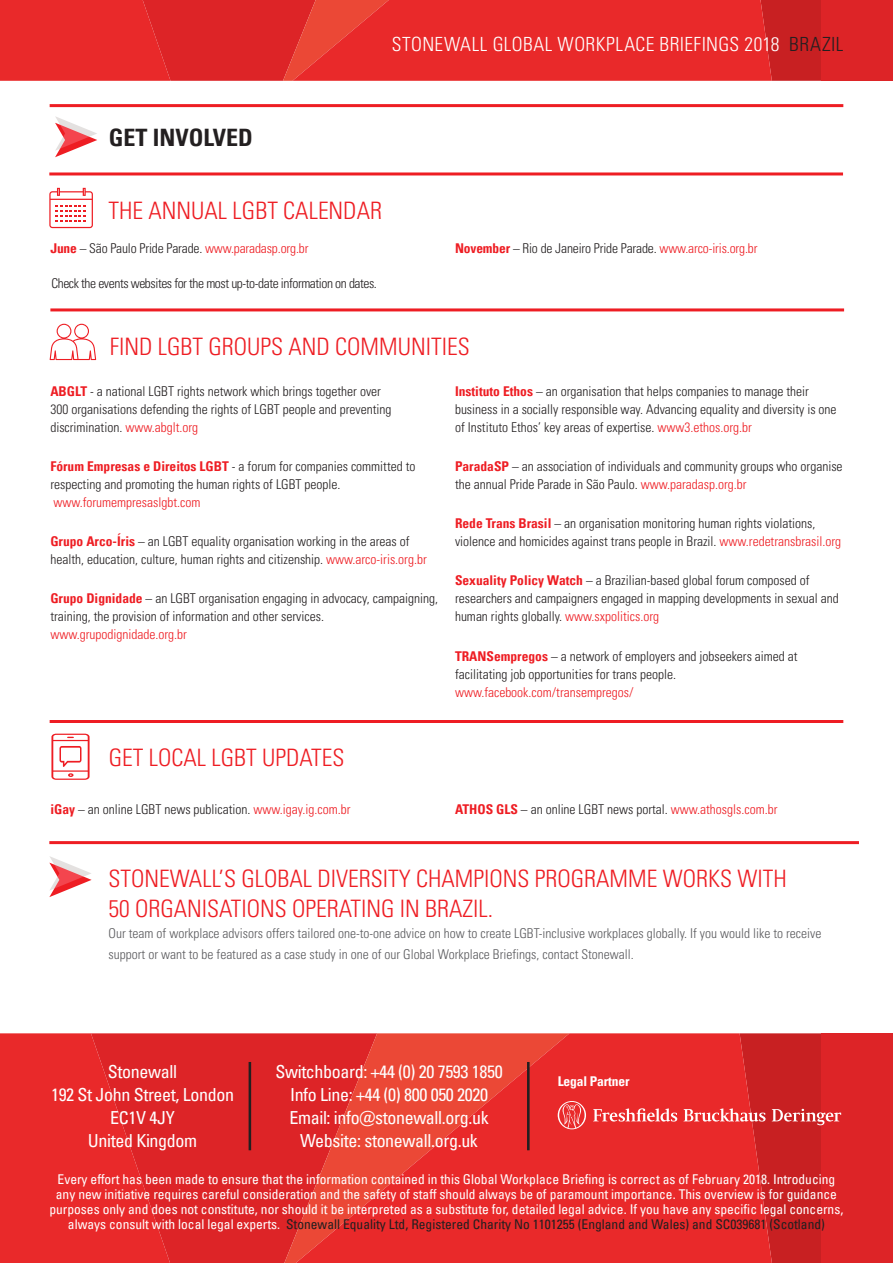
<style>
.page{position:relative;width:893px;height:1263px;background:#fff}
.page>*{position:absolute;margin:0;border:0;box-sizing:border-box;transform-origin:0 0}
.t1{font:300 condensed 24px/30px "Univers LT Pro";color:#ee1d23}
.t2{font:700 condensed 24px "Univers LT Pro";color:#231f20}
.t3{font:300 condensed 19.5px "Univers LT Pro";letter-spacing:.02em;color:#fff}
.t4{font:condensed 18px/23.2px "Univers LT Pro";letter-spacing:-.02em;color:#fff;text-align:center}
.t5{font:300 condensed 13.5px/18px "Univers LT Pro";color:#231f20}
.t6{font:condensed 13.5px/15px "Univers LT Pro";color:#fff;text-align:center}
.t7{font:300 condensed 13.5px/21px "Univers LT Pro";color:#5c5c5f}
.t8{font:300 condensed 13.5px "Univers LT Pro";color:#ee1d23}
.t9{font:300 condensed 13.5px "Univers LT Pro";letter-spacing:-.03em;color:#231f20}
.t10{font:700 condensed 13.5px "Univers LT Pro";letter-spacing:-.01em;color:#fff}
.s1{color:#231f20}
.s2{font-weight:700;color:#ee1d23}
.s3{color:#ee1d23}
</style>
<div class="page">
<hr style="left:50px;top:308px;width:794px;height:3px;background:#ee1d23">
<hr style="left:50px;top:720px;width:793px;height:3px;background:#ee1d23">
<hr style="left:50px;top:104px;width:793px;height:3px;background:#ee1d23">
<svg style="left:55px;top:116px;width:42px;height:41px"></svg>
<hr style="left:49px;top:172px;width:794px;height:3px;background:#ee1d23">
<hr style="left:49px;top:841px;width:810px;height:3px;background:#ee1d23">
<svg style="left:49px;top:856px;width:43px;height:41px"></svg>
<svg style="left:0;top:0;width:821px;height:81px;background:#e4292a"></svg>
<div style="left:821px;top:0;width:72px;height:81px;background:#dd2427"></div>
<div style="left:170px;top:1033px;width:114px;height:230px;background:#dd2427"></div>
<svg style="left:284px;top:1033px;width:12px;height:230px;background:#dd2628"></svg>
<svg style="left:296px;top:1033px;width:387px;height:230px;background:#e8312d"></svg>
<svg style="left:0;top:1033px;width:170px;height:230px;background:#e62829"></svg>
<hr style="left:527px;top:1062px;width:3px;height:88px;background:#231f20">
<hr style="left:249px;top:1062px;width:2px;height:88px;background:#231f20">
<svg style="left:683px;top:1033px;width:210px;height:230px;background:#db282a"></svg>
<svg style="left:593px;top:1108px;width:84px;height:13px"></svg>
<svg style="left:558px;top:1101px;width:28px;height:28px"></svg>
<svg style="left:49px;top:188px;width:44px;height:40px"></svg>
<svg style="left:50px;top:324px;width:46px;height:36px"></svg>
<svg style="left:51px;top:734px;width:39px;height:46px"></svg>
<h2 class="t3" style="left:392px;top:31px;width:453px">STONEWALL GLOBAL WORKPLACE BRIEFINGS 2018 <span class="s1">BRAZIL</span></h2>
<h1 class="t2" style="left:109px;top:123px;width:145px">GET INVOLVED</h1>
<h1 class="t1" style="left:109px;top:194px;width:275px">THE ANNUAL LGBT CALENDAR</h1>
<p class="t5" style="left:50px;top:238px;width:260px"><span class="s2">June</span> – São Paulo Pride Parade. <span class="s3">www.paradasp.org.br</span></p>
<p class="t9" style="left:51px;top:274px;width:327px">Check the events websites for the most up-to-date information on dates.</p>
<p class="t5" style="left:455px;top:238px;width:304px"><span class="s2">November</span> – Rio de Janeiro Pride Parade. <span class="s3">www.arco-iris.org.br</span></p>
<h1 class="t1" style="left:110px;top:330px;width:362px">FIND LGBT GROUPS AND COMMUNITIES</h1>
<p class="t5" style="left:50px;top:381px;width:343px"><span class="s2">ABGLT</span> - a national LGBT rights network which brings together over<br>300 organisations defending the rights of LGBT people and preventing discrimination. <span class="s3">www.abglt.org</span></p>
<p class="t5" style="left:50px;top:456px;width:367px"><span class="s2">Fórum Empresas e Direitos LGBT</span> - a forum for companies committed to respecting and promoting the human rights of LGBT people.</p>
<p class="t8" style="left:53px;top:493px;width:149px">www.forumempresaslgbt.com</p>
<p class="t5" style="left:50px;top:532px;width:378px"><span class="s2">Grupo Arco-Íris</span> – an LGBT equality organisation working in the areas of health, education, culture, human rights and citizenship. <span class="s3">www.arco-iris.org.br</span></p>
<p class="t5" style="left:50px;top:589px;width:389px"><span class="s2">Grupo Dignidade</span> – an LGBT organisation engaging in advocacy, campaigning, training, the provision of information and other services.</p>
<p class="t8" style="left:50px;top:625px;width:138px">www.grupodignidade.org.br</p>
<p class="t5" style="left:455px;top:381px;width:383px"><span class="s2">Instituto Ethos</span> – an organisation that helps companies to manage their business in a socially responsible way. Advancing equality and diversity is one of Instituto Ethos’ key areas of expertise. <span class="s3">www3.ethos.org.br</span></p>
<p class="t5" style="left:455px;top:456px;width:389px"><span class="s2">ParadaSP</span> – an association of individuals and community groups who organise the annual Pride Parade in São Paulo. <span class="s3">www.paradasp.org.br</span></p>
<p class="t5" style="left:455px;top:514px;width:388px"><span class="s2">Rede Trans Brasil</span> – an organisation monitoring human rights violations, violence and homicides against trans people in Brazil. <span class="s3">www.redetransbrasil.org</span></p>
<p class="t5" style="left:455px;top:571px;width:385px"><span class="s2">Sexuality Policy Watch</span> – a Brazilian-based global forum composed of researchers and campaigners engaged in mapping developments in sexual and human rights globally. <span class="s3">www.sxpolitics.org</span></p>
<p class="t5" style="left:455px;top:646px;width:344px"><span class="s2">TRANSempregos</span> – a network of employers and jobseekers aimed at facilitating job opportunities for trans people.</p>
<p class="t8" style="left:455px;top:683px;width:180px">www.facebook.com/transempregos/</p>
<h1 class="t1" style="left:109px;top:741px;width:237px">GET LOCAL LGBT UPDATES</h1>
<p class="t5" style="left:50px;top:799px;width:302px"><span class="s2">iGay</span> – an online LGBT news publication. <span class="s3">www.igay.ig.com.br</span></p>
<p class="t5" style="left:455px;top:799px;width:324px"><span class="s2">ATHOS GLS</span> – an online LGBT news portal. <span class="s3">www.athosgls.com.br</span></p>
<h1 class="t1" style="left:109px;top:863px;width:680px">STONEWALL’S GLOBAL DIVERSITY CHAMPIONS PROGRAMME WORKS WITH<br>50 ORGANISATIONS OPERATING IN BRAZIL.</h1>
<p class="t7" style="left:109px;top:922px;width:714px">Our team of workplace advisors offers tailored one-to-one advice on how to create LGBT-inclusive workplaces globally. If you would like to receive support or want to be featured as a case study in one of our Global Workplace Briefings, contact Stonewall.</p>
<h3 class="t4" style="left:275px;top:1059px;width:229px">Switchboard: +44 (0) 20 7593 1850<br>Info Line: +44 (0) 800 050 2020<br>Email: info@stonewall.org.uk<br>Website: stonewall.org.uk</h3>
<h3 class="t4" style="left:51px;top:1059px;width:184px">Stonewall<br>192 St John Street, London<br>EC1V 4JY<br>United Kingdom</h3>
<p class="t10" style="left:558px;top:1072px;width:73px">Legal Partner</p>
<p class="t6" style="left:49px;top:1171px;width:795px">Every effort has been made to ensure that the information contained in this Global Workplace Briefing is correct as of February 2018. Introducing any new initiative requires careful consideration and the safety of staff should always be of paramount importance. This overview is for guidance purposes only and does not constitute, nor should it be interpreted as a substitute for, detailed legal advice. If you have any specific legal concerns, always consult with local legal experts. <span class="s1">Stonewall Equality Ltd, Registered Charity No 1101255 (England and Wales) and SC039681 (Scotland)</span></p>
</div>
